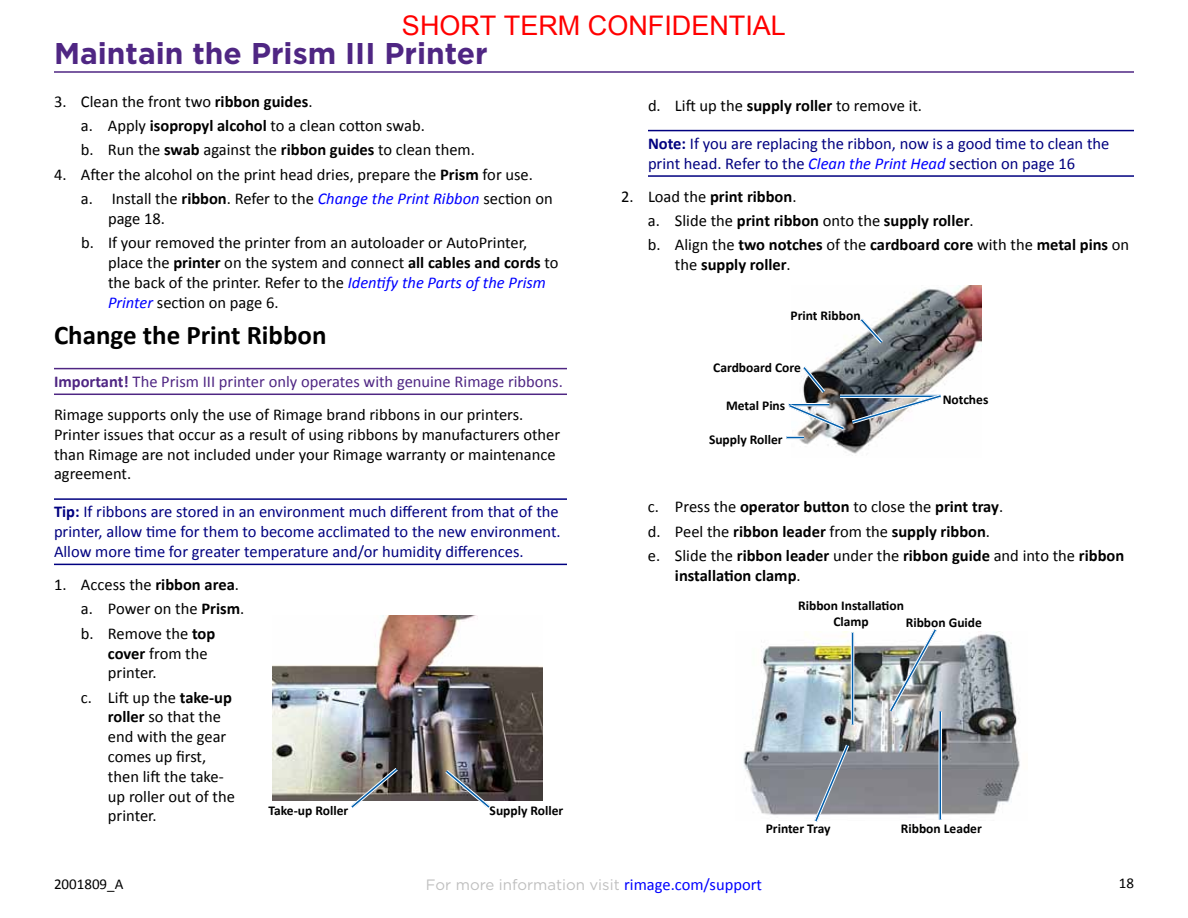
<style>
.page{position:relative;width:1188px;height:918px;background:#fff}
.page>*{position:absolute;margin:0;border:0;box-sizing:border-box;transform-origin:0 0}
.t1{font:700 30px "Gotham";color:#4f2683}
.t2{font:27px "Arial";color:#f00}
.t3{font:700 27px "Calibri";color:#000}
.t4{font:16.5px/19.8px "Calibri";color:#000}
.t5{font:700 16.5px/24.3px "Calibri";color:#000}
.t6{font:16.5px/19.8px "Calibri";color:#000080}
.t7{font:15px "Gotham";color:#c0c0c0}
.t8{font:15px "Calibri";color:#000}
.t9{font:700 13.5px/16.2px "Calibri";color:#000;text-align:center}
.s1{font-weight:700}
.s2{font-style:italic;color:#00f}
.s3{font-weight:700;color:#4f2683}
.s4{color:#4f2683}
.s5{font-weight:400}
.s6{font-family:"Calibri";font-size:16.5px;color:#00f}
</style>
<div class="page">
<hr style="left:54px;top:71px;width:1080px;height:2px;background:#4f2683">
<hr style="left:54px;top:368px;width:513px;height:1px;background:#4f2683">
<hr style="left:54px;top:394px;width:513px;height:1px;background:#4f2683">
<hr style="left:54px;top:498px;width:513px;height:2px;background:#000080">
<hr style="left:54px;top:564px;width:513px;height:1px;background:#000080">
<img style="left:272px;top:615px;width:271px;height:186px">
<svg style="left:348px;top:765px;width:53px;height:43px;background:#878684"></svg>
<svg style="left:442px;top:767px;width:51px;height:41px"></svg>
<hr style="left:648px;top:130px;width:486px;height:1px;background:#000080">
<hr style="left:648px;top:175px;width:486px;height:2px;background:#000080">
<img style="left:799px;top:286px;width:182px;height:168px">
<svg style="left:857px;top:316px;width:29px;height:31px"></svg>
<img style="left:786px;top:363px;width:157px;height:77px">
<img style="left:743px;top:632px;width:277px;height:188px">
<svg style="left:887px;top:629px;width:52px;height:86px"></svg>
<svg style="left:812px;top:741px;width:40px;height:81px;background:#949ba4"></svg>
<hr style="left:939px;top:711px;width:3px;height:108px;background:#005ead">
<hr style="left:941px;top:711px;width:1px;height:108px;background:#fff">
<hr style="left:939px;top:711px;width:1px;height:108px;background:#fff">
<hr style="left:851px;top:633px;width:3px;height:92px;background:#005ead">
<hr style="left:851px;top:633px;width:1px;height:92px;background:#fff">
<hr style="left:854px;top:633px;width:1px;height:92px;background:#fff">
<h2 class="t2" style="left:402px;top:8px;width:386px">SHORT TERM CONFIDENTIAL</h2>
<h1 class="t1" style="left:54px;top:36px;width:435px">Maintain the Prism III Printer</h1>
<p class="t4" style="left:81px;top:89px;width:395px;line-height:24.3px;text-indent:-27px">3. Clean the front two <span class="s1">ribbon guides</span>.<br>a. Apply <span class="s1">isopropyl alcohol</span> to a clean cotton swab.<br>b. Run the <span class="s1">swab</span> against the <span class="s1">ribbon guides</span> to clean them.</p>
<p class="t4" style="left:81px;top:162px;width:473px;line-height:24.3px;text-indent:-27px">4. After the alcohol on the print head dries, prepare the <span class="s1">Prism</span> for use.<br>a. Install the <span class="s1">ribbon</span>. Refer to the <span class="s2">Change the Print Ribbon</span> section on</p>
<p class="t4" style="left:81px;top:206px;width:448px;line-height:24.3px;text-indent:27px">page 18.<br>b. If your removed the printer from an autoloader or AutoPrinter,</p>
<p class="t4" style="left:108px;top:253px;width:452px">place the <span class="s1">printer</span> on the system and connect <span class="s1">all cables and cords</span> to the back of the printer. Refer to the <span class="s2">Identify the Parts of the Prism<br>Printer</span> section on page 6.</p>
<h2 class="t3" style="left:54px;top:318px;width:274px">Change the Print Ribbon</h2>
<p class="t4" style="left:54px;top:365px;width:510px;line-height:33.3px"><span class="s3">Important!</span> <span class="s4">The Prism III printer only operates with genuine Rimage ribbons.<br></span>Rimage supports only the use of Rimage brand ribbons in our printers.</p>
<p class="t4" style="left:54px;top:425px;width:508px">Printer issues that occur as a result of using ribbons by manufacturers other than Rimage are not included under your Rimage warranty or maintenance agreement.</p>
<p class="t6" style="left:54px;top:502px;width:508px"><span class="s1">Tip:</span> If ribbons are stored in an environment much different from that of the printer, allow time for them to become acclimated to the new environment.<br>Allow more time for greater temperature and/or humidity differences.</p>
<p class="t4" style="left:81px;top:573px;width:165px;line-height:24.3px;text-indent:-27px">1. Access the <span class="s1">ribbon area</span>. a. Power on the <span class="s1">Prism</span>. b. Remove the <span class="s1">top</span></p>
<p class="t4" style="left:108px;top:643px;width:101px"><span class="s1">cover</span> from the printer.</p>
<p class="t4" style="left:108px;top:687px;width:128px;text-indent:-27px">c. Lift up the <span class="s1">take-up roller</span> so that the end with the gear comes up first, then lift the take&shy;up roller out of the printer.</p>
<p class="t9" style="left:269px;top:803px;width:81px">Take-up Roller</p>
<p class="t9" style="left:490px;top:803px;width:75px">Supply Roller</p>
<p class="t4" style="left:648px;top:96px;width:276px">d. Lift up the <span class="s1">supply roller</span> to remove it.</p>
<p class="t6" style="left:648px;top:133px;width:463px"><span class="s1">Note:</span> If you are replacing the ribbon, now is a good time to clean the print head. Refer to the <span class="s2">Clean the Print Head</span> section on page 16</p>
<p class="t5" style="left:648px;top:184px;width:483px;text-indent:-27px"><span class="s5">2. Load the</span> print ribbon<span class="s5">.<br>a. Slide the</span> print ribbon <span class="s5">onto the</span> supply roller<span class="s5">.<br>b. Align the</span> two notches <span class="s5">of the</span> cardboard core <span class="s5">with the</span> metal pins <span class="s5">on</span></p>
<p class="t5" style="left:675px;top:253px;width:117px"><span class="s5">the</span> supply roller<span class="s5">.</span></p>
<p class="t9" style="left:790px;top:307px;width:72px">Print Ribbon</p>
<p class="t9" style="left:713px;top:360px;width:89px">Cardboard Core</p>
<p class="t9" style="left:726px;top:398px;width:61px">Metal Pins</p>
<p class="t9" style="left:709px;top:431px;width:75px">Supply Roller</p>
<p class="t9" style="left:943px;top:391px;width:47px">Notches</p>
<p class="t5" style="left:648px;top:495px;width:478px"><span class="s5">c. Press the</span> operator button <span class="s5">to close the</span> print tray<span class="s5">.<br>d. Peel the</span> ribbon leader <span class="s5">from the</span> supply ribbon<span class="s5">.<br>e. Slide the</span> ribbon leader <span class="s5">under the</span> ribbon guide <span class="s5">and into the</span> ribbon</p>
<p class="t5" style="left:675px;top:563px;width:127px">installation clamp<span class="s5">.</span></p>
<p class="t9" style="left:798px;top:597px;width:107px">Ribbon Installation<br>Clamp</p>
<p class="t9" style="left:906px;top:614px;width:78px">Ribbon Guide</p>
<p class="t9" style="left:766px;top:821px;width:66px">Printer Tray</p>
<p class="t9" style="left:901px;top:821px;width:82px">Ribbon Leader</p>
<p class="t8" style="left:54px;top:875px;width:71px">2001809_A</p>
<p class="t7" style="left:426px;top:876px;width:338px">For more information visit <span class="s6">rimage.com/support</span></p>
<p class="t8" style="left:1119px;top:873px;width:17px">18</p>
</div>
